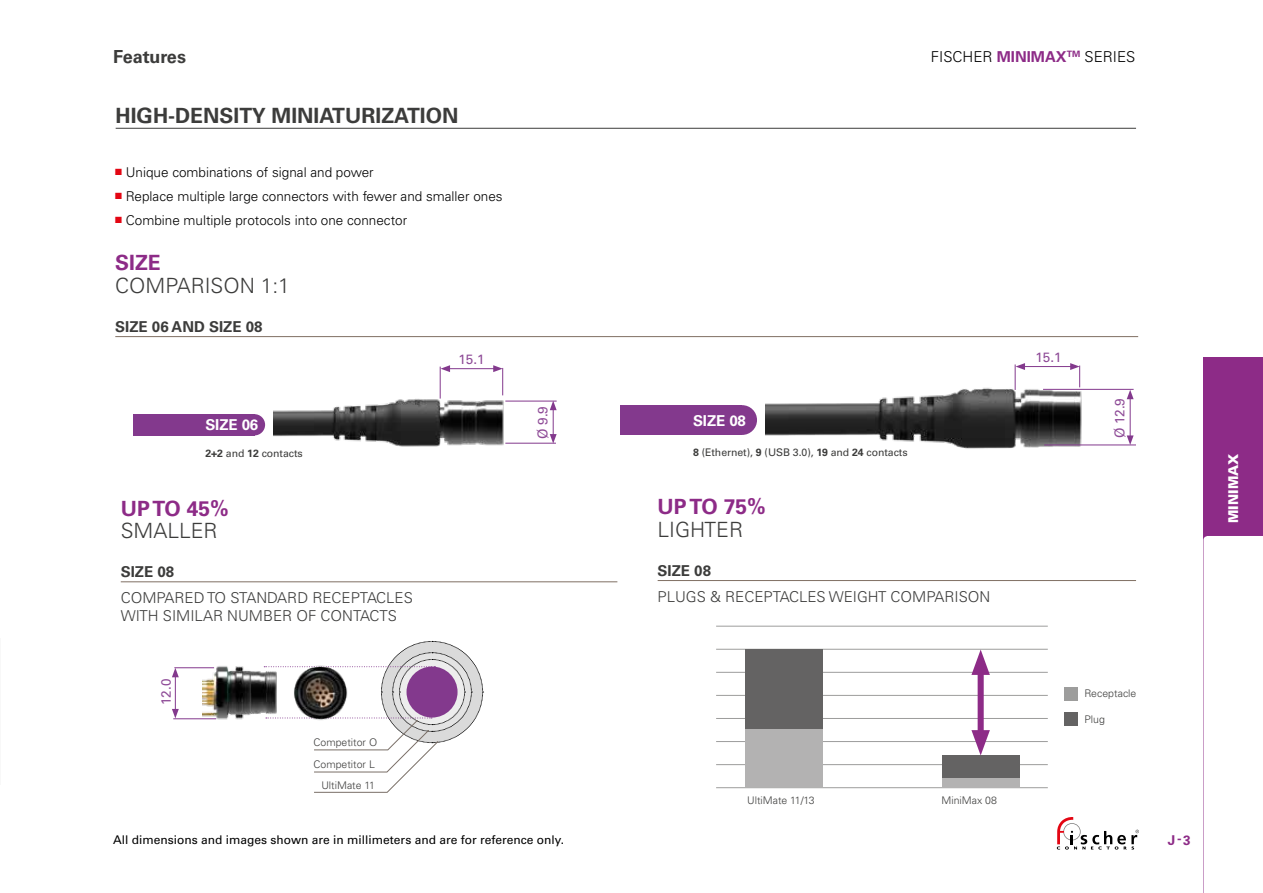
<style>
.page{position:relative;width:1263px;height:893px;background:#fff}
.page>*{position:absolute;margin:0;border:0;box-sizing:border-box;transform-origin:0 0}
.t1{font:700 21px "Univers";color:#3c3c3b}
.t2{font:300 21px "Univers";color:#3c3c3b}
.t3{font:700 21px "Univers";color:#8d2b87}
.t4{font:700 18px "Univers";color:#3c3c3b}
.t5{font:300 15px/18px "Univers";color:#3c3c3b}
.t6{font:700 15px "Univers";color:#3c3c3b}
.t7{font:300 15px "Univers";color:#000}
.t8{font:700 15px "Univers";letter-spacing:-.005em;color:#fff}
.t9{font:300 13.5px "Univers";color:#000}
.t10{font:13.5px "Univers";letter-spacing:-.015em;color:#8e4b97}
.t11{font:900 13.5px "Univers";color:#fff}
.t12{font:700 13.5px "Univers";color:#8d2b87}
.t13{font:12px "Univers";color:#000}
.t14{font:300 10.5px/22.8px "Univers";color:#3c3c3b}
.t15{font:10.5px "Univers";letter-spacing:-.005em;color:#3c3c3b}
.s1{color:#e30613}
.s2{font-weight:700}
.s3{font-weight:700;color:#8d2b87}
</style>
<div class="page">
<div style="left:1203px;top:357px;width:60px;height:536px;background:#8d2b87"></div>
<svg style="left:1203px;top:536px;width:60px;height:357px;background:#faf6fa"></svg>
<svg style="left:1057px;top:817px;width:82px;height:32px"></svg>
<hr style="left:116px;top:128px;width:1020px;height:1px;background:#3c3c3b">
<img style="left:203px;top:666px;width:61px;height:54px">
<hr style="left:173px;top:718px;width:43px;height:1px;background:#83398d">
<hr style="left:175px;top:675px;width:1px;height:36px;background:#83398d">
<svg style="left:172px;top:668px;width:7px;height:9px"></svg>
<svg style="left:172px;top:709px;width:7px;height:9px"></svg>
<hr style="left:174px;top:667px;width:40px;height:1px;background:#83398d">
<svg style="left:264px;top:641px;width:220px;height:152px"></svg>
<hr style="left:121px;top:582px;width:496px;height:1px;background:#806f63">
<hr style="left:716px;top:787px;width:332px;height:1px;background:#9d9d9c">
<hr style="left:716px;top:764px;width:332px;height:1px;background:#9d9d9c">
<hr style="left:716px;top:741px;width:332px;height:1px;background:#9d9d9c">
<hr style="left:716px;top:718px;width:332px;height:1px;background:#9d9d9c">
<hr style="left:716px;top:695px;width:332px;height:1px;background:#9d9d9c">
<hr style="left:716px;top:672px;width:332px;height:1px;background:#9d9d9c">
<hr style="left:716px;top:649px;width:332px;height:1px;background:#9d9d9c">
<hr style="left:716px;top:626px;width:332px;height:1px;background:#9d9d9c">
<div style="left:745px;top:728px;width:78px;height:59px;background:#b3b2b2"></div>
<div style="left:745px;top:649px;width:78px;height:79px;background:#646363"></div>
<div style="left:942px;top:778px;width:78px;height:9px;background:#b3b2b2"></div>
<div style="left:942px;top:755px;width:78px;height:23px;background:#646363"></div>
<div style="left:978px;top:664px;width:6px;height:77px;background:#8d2b87"></div>
<svg style="left:971px;top:730px;width:19px;height:25px"></svg>
<svg style="left:971px;top:649px;width:19px;height:26px"></svg>
<div style="left:1064px;top:687px;width:13px;height:13px;background:#9d9d9c"></div>
<div style="left:1064px;top:712px;width:13px;height:14px;background:#646363"></div>
<hr style="left:658px;top:580px;width:478px;height:1px;background:#806f63">
<img style="left:274px;top:399px;width:230px;height:48px">
<div style="left:133px;top:414px;width:121px;height:21px;background:#83398d"></div>
<hr style="left:440px;top:367px;width:1px;height:32px;background:#83398d">
<hr style="left:448px;top:368px;width:48px;height:1px;background:#83398d">
<svg style="left:441px;top:365px;width:9px;height:7px"></svg>
<svg style="left:493px;top:365px;width:10px;height:30px"></svg>
<hr style="left:505px;top:401px;width:52px;height:1px;background:#83398d">
<hr style="left:505px;top:443px;width:51px;height:1px;background:#83398d">
<svg style="left:550px;top:401px;width:7px;height:43px"></svg>
<div style="left:244px;top:414px;width:21px;height:21px;background:#83398d;border-radius:50%"></div>
<img style="left:765px;top:379px;width:319px;height:70px">
<hr style="left:1023px;top:366px;width:49px;height:1px;background:#83398d">
<svg style="left:1015px;top:363px;width:10px;height:27px"></svg>
<svg style="left:1070px;top:363px;width:10px;height:24px"></svg>
<hr style="left:1043px;top:389px;width:90px;height:1px;background:#83398d">
<hr style="left:1044px;top:445px;width:92px;height:1px;background:#83398d">
<hr style="left:1130px;top:397px;width:1px;height:41px;background:#83398d">
<svg style="left:1127px;top:390px;width:6px;height:9px"></svg>
<svg style="left:1127px;top:435px;width:6px;height:10px"></svg>
<div style="left:620px;top:405px;width:122px;height:30px;background:#83398d"></div>
<div style="left:727px;top:405px;width:30px;height:30px;background:#83398d;border-radius:50%"></div>
<hr style="left:115px;top:336px;width:1023px;height:1px;background:#806f63">
<hr style="left:0;top:638px;width:1px;height:146px;background:#f8f8f8">
<h2 class="t4" style="left:113px;top:46px;width:74px">Features</h2>
<h1 class="t1" style="left:116px;top:103px;width:344px">HIGH-DENSITY MINIATURIZATION</h1>
<p class="t9" style="left:115px;top:164px;width:260px"><span class="s1">■</span> Unique combinations of signal and power</p>
<p class="t9" style="left:115px;top:188px;width:389px"><span class="s1">■</span> Replace multiple large connectors with fewer and smaller ones</p>
<p class="t9" style="left:115px;top:212px;width:293px"><span class="s1">■</span> Combine multiple protocols into one connector</p>
<h1 class="t3" style="left:115px;top:251px;width:47px">SIZE</h1>
<h1 class="t2" style="left:115px;top:273px;width:176px">COMPARISON 1:1</h1>
<p class="t6" style="left:115px;top:318px;width:149px">SIZE 06 AND SIZE 08</p>
<p class="t8" style="left:205px;top:416px;width:54px">SIZE 06</p>
<p class="t15" style="left:205px;top:447px;width:99px"><span class="s2">2+2</span> and <span class="s2">12</span> contacts</p>
<h1 class="t3" style="left:121px;top:496px;width:110px">UP TO 45%</h1>
<h1 class="t2" style="left:121px;top:518px;width:98px">SMALLER</h1>
<p class="t6" style="left:121px;top:563px;width:55px">SIZE 08</p>
<p class="t5" style="left:121px;top:589px;width:294px">COMPARED TO STANDARD RECEPTACLES<br>WITH SIMILAR NUMBER OF CONTACTS</p>
<p class="t10" style="left:158px;top:705px;width:28px;rotate:-90deg">12.0</p>
<p class="t14" style="left:314px;top:731px;width:65px">Competitor O<br>Competitor L</p>
<p class="t14" style="left:321px;top:774px;width:55px">UltiMate 11</p>
<p class="t10" style="left:459px;top:351px;width:28px">15.1</p>
<p class="t10" style="left:535px;top:439px;width:35px;rotate:-90deg">Ø 9.9</p>
<p class="t7" style="left:931px;top:48px;width:206px">FISCHER <span class="s3">MINIMAX</span><sup>TM</sup> SERIES</p>
<p class="t8" style="left:693px;top:412px;width:54px">SIZE 08</p>
<p class="t15" style="left:693px;top:446px;width:216px"><span class="s2">8</span> (Ethernet), <span class="s2">9</span> (USB 3.0), <span class="s2">19</span> and <span class="s2">24</span> contacts</p>
<h1 class="t3" style="left:658px;top:495px;width:110px">UP TO 75%</h1>
<h1 class="t2" style="left:658px;top:517px;width:87px">LIGHTER</h1>
<p class="t6" style="left:658px;top:562px;width:55px">SIZE 08</p>
<p class="t5" style="left:658px;top:587px;width:334px">PLUGS &amp; RECEPTACLES WEIGHT COMPARISON</p>
<p class="t14" style="left:747px;top:788px;width:69px">UltiMate 11/13</p>
<p class="t14" style="left:941px;top:788px;width:57px">MiniMax 08</p>
<p class="t10" style="left:1035px;top:349px;width:28px">15.1</p>
<p class="t10" style="left:1111px;top:438px;width:42px;rotate:-90deg">Ø 12.9</p>
<p class="t14" style="left:1084px;top:682px;width:53px">Receptacle</p>
<p class="t14" style="left:1084px;top:708px;width:22px">Plug</p>
<p class="t13" style="left:113px;top:832px;width:453px">All dimensions and images shown are in millimeters and are for reference only.</p>
<p class="t12" style="left:1168px;top:832px;width:24px">J-3</p>
<p class="t11" style="left:1225px;top:523px;width:71px;rotate:-90deg">MINIMAX</p>
</div>
